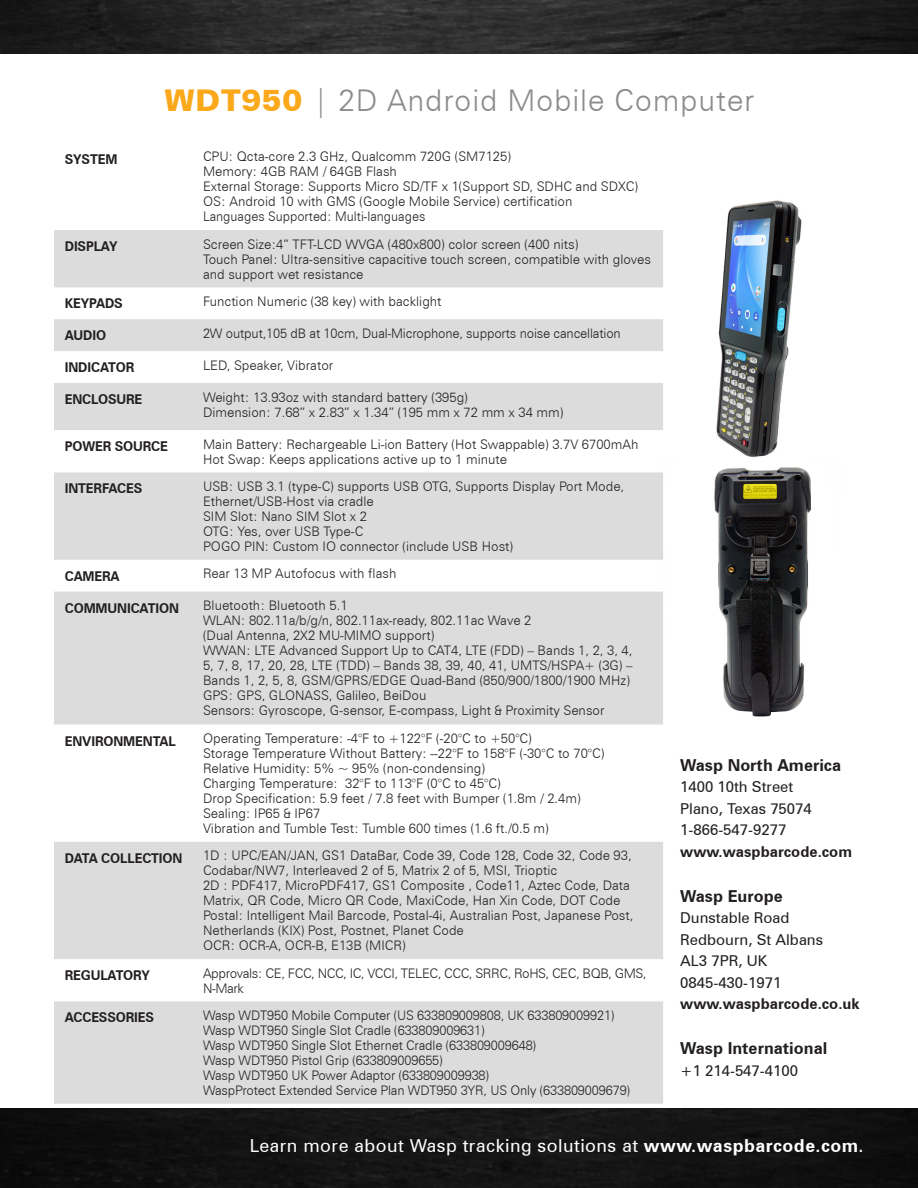
<style>
.page{position:relative;width:918px;height:1188px;background:#fff}
.page>*{position:absolute;margin:0;border:0;box-sizing:border-box;transform-origin:0 0}
.t1{font:300 30px "Zurich BT";letter-spacing:.025em;color:#8c8c8c}
.t2{font:18px "Zurich BT";letter-spacing:.025em;color:#fff}
.t3{font:700 16.5px "Zurich BT";color:#231f20}
.t4{font:15px "Zurich BT";color:#231f20}
.t5{font:700 15px "Zurich BT";color:#231f20}
.t6{font:700 13.5px "Zurich BT";letter-spacing:-.01em;color:#231f20;scale:.96 1}
.t7{font:300 13.2px/15px "Zurich BT";color:#231f20}
.t8{font:300 13.2px/15px "Zurich BT";letter-spacing:-.03em;color:#231f20}
.t9{font:300 13.2px "Zurich BT";color:#231f20;scale:.95 1}
.s1{font-weight:900;color:#fba81a}
.s2{font-weight:700}
</style>
<div class="page">
<div style="left:0;top:1109px;width:918px;height:79px;background:#131313"></div>
<img style="left:0;top:0;width:918px;height:54px">
<img style="left:716px;top:200px;width:86px;height:257px">
<img style="left:714px;top:467px;width:97px;height:250px">
<div style="left:54px;top:230px;width:609px;height:57px;background:#dcdcdc"></div>
<svg style="left:54px;top:319px;width:609px;height:785px;fill:#dcdcdc"></svg>
<p class="t1" style="left:165px;top:82px;width:591px"><span class="s1">WDT950</span> | 2D Android Mobile Computer</p>
<p class="t6" style="left:65px;top:151px;width:56px">SYSTEM</p>
<p class="t7" style="left:203px;top:149px;width:309px">CPU: Qcta-core 2.3 GHz, Qualcomm 720G (SM7125)</p>
<p class="t7" style="left:203px;top:164px;width:195px">Memory: 4GB RAM / 64GB Flash</p>
<p class="t7" style="left:203px;top:179px;width:436px">External Storage: Supports Micro SD/TF x 1(Support SD, SDHC and SDXC)</p>
<p class="t7" style="left:203px;top:194px;width:371px">OS: Android 10 with GMS (Google Mobile Service) certification</p>
<p class="t9" style="left:203px;top:209px;width:236px">Languages Supported: Multi-languages</p>
<p class="t6" style="left:65px;top:238px;width:57px">DISPLAY</p>
<p class="t7" style="left:203px;top:236px;width:377px">Screen Size:4” TFT-LCD WVGA (480x800) color screen (400 nits)</p>
<p class="t7" style="left:203px;top:251px;width:450px">Touch Panel: Ultra-sensitive capacitive touch screen, compatible with gloves and support wet resistance</p>
<p class="t6" style="left:65px;top:295px;width:62px">KEYPADS</p>
<p class="t7" style="left:203px;top:294px;width:240px">Function Numeric (38 key) with backlight</p>
<p class="t6" style="left:65px;top:327px;width:45px">AUDIO</p>
<p class="t7" style="left:203px;top:326px;width:419px">2W output,105 dB at 10cm, Dual-Microphone, supports noise cancellation</p>
<p class="t6" style="left:65px;top:359px;width:74px">INDICATOR</p>
<p class="t7" style="left:203px;top:357px;width:132px">LED, Speaker, Vibrator</p>
<p class="t6" style="left:65px;top:391px;width:82px">ENCLOSURE</p>
<p class="t7" style="left:203px;top:389px;width:266px">Weight: 13.93oz with standard battery (395g)</p>
<p class="t7" style="left:203px;top:404px;width:362px">Dimension: 7.68” x 2.83” x 1.34” (195 mm x 72 mm x 34 mm)</p>
<p class="t6" style="left:65px;top:438px;width:109px">POWER SOURCE</p>
<p class="t7" style="left:203px;top:436px;width:437px">Main Battery: Rechargeable Li-ion Battery (Hot Swappable) 3.7V 6700mAh</p>
<p class="t7" style="left:203px;top:451px;width:306px">Hot Swap: Keeps applications active up to 1 minute</p>
<p class="t6" style="left:65px;top:480px;width:82px">INTERFACES</p>
<p class="t7" style="left:203px;top:479px;width:423px">USB: USB 3.1 (type-C) supports USB OTG, Supports Display Port Mode,<br>Ethernet/USB-Host via cradle</p>
<p class="t7" style="left:203px;top:509px;width:165px">SIM Slot: Nano SIM Slot x 2</p>
<p class="t7" style="left:203px;top:524px;width:162px">OTG: Yes, over USB Type-C</p>
<p class="t7" style="left:203px;top:539px;width:312px">POGO PIN: Custom IO connector (include USB Host)</p>
<p class="t6" style="left:65px;top:568px;width:59px">CAMERA</p>
<p class="t7" style="left:203px;top:566px;width:195px">Rear 13 MP Autofocus with flash</p>
<p class="t6" style="left:65px;top:600px;width:121px">COMMUNICATION</p>
<p class="t7" style="left:203px;top:598px;width:146px">Bluetooth: Bluetooth 5.1</p>
<p class="t7" style="left:203px;top:613px;width:330px">WLAN: 802.11a/b/g/n, 802.11ax-ready, 802.11ac Wave 2</p>
<p class="t7" style="left:203px;top:628px;width:233px">(Dual Antenna, 2X2 MU-MIMO support)</p>
<p class="t7" style="left:203px;top:643px;width:431px;text-align:justify">WWAN: LTE Advanced Support Up to CAT4, LTE (FDD) – Bands 1, 2, 3, 4, 5, 7, 8, 17, 20, 28, LTE (TDD) – Bands 38, 39, 40, 41, UMTS/HSPA+ (3G) – Bands 1, 2, 5, 8, GSM/GPRS/EDGE Quad-Band (850/900/1800/1900 MHz)</p>
<p class="t7" style="left:203px;top:688px;width:225px">GPS: GPS, GLONASS, Galileo, BeiDou</p>
<p class="t7" style="left:203px;top:703px;width:403px">Sensors: Gyroscope, G-sensor, E-compass, Light &amp; Proximity Sensor</p>
<p class="t6" style="left:65px;top:733px;width:117px">ENVIRONMENTAL</p>
<p class="t7" style="left:203px;top:731px;width:330px">Operating Temperature: -4°F to +122°F (-20°C to +50°C)</p>
<p class="t7" style="left:203px;top:746px;width:403px">Storage Temperature Without Battery: --22°F to 158°F (-30°C to 70°C)</p>
<p class="t7" style="left:203px;top:761px;width:283px">Relative Humidity: 5% ~ 95% (non-condensing)</p>
<p class="t7" style="left:203px;top:776px;width:299px">Charging Temperature: 32°F to 113°F (0°C to 45°C)</p>
<p class="t7" style="left:203px;top:791px;width:379px">Drop Specification: 5.9 feet / 7.8 feet with Bumper (1.8m / 2.4m)</p>
<p class="t7" style="left:203px;top:806px;width:119px">Sealing: IP65 &amp; IP67</p>
<p class="t7" style="left:203px;top:821px;width:347px">Vibration and Tumble Test: Tumble 600 times (1.6 ft./0.5 m)</p>
<p class="t6" style="left:65px;top:850px;width:124px">DATA COLLECTION</p>
<p class="t7" style="left:203px;top:848px;width:430px">1D : UPC/EAN/JAN, GS1 DataBar, Code 39, Code 128, Code 32, Code 93,<br>Codabar/NW7, Interleaved 2 of 5, Matrix 2 of 5, MSI, Trioptic</p>
<p class="t7" style="left:203px;top:878px;width:429px">2D : PDF417, MicroPDF417, GS1 Composite , Code11, Aztec Code, Data<br>Matrix, QR Code, Micro QR Code, MaxiCode, Han Xin Code, DOT Code</p>
<p class="t7" style="left:203px;top:908px;width:432px">Postal: Intelligent Mail Barcode, Postal-4i, Australian Post, Japanese Post,<br>Netherlands (KIX) Post, Postnet, Planet Code</p>
<p class="t7" style="left:203px;top:938px;width:204px">OCR: OCR-A, OCR-B, E13B (MICR)</p>
<p class="t6" style="left:65px;top:967px;width:90px">REGULATORY</p>
<p class="t8" style="left:203px;top:965px;width:445px">Approvals: CE, FCC, NCC, IC, VCCI, TELEC, CCC, SRRC, RoHS, CEC, BQB, GMS,<br>N-Mark</p>
<p class="t6" style="left:65px;top:1009px;width:94px">ACCESSORIES</p>
<p class="t7" style="left:203px;top:1008px;width:413px">Wasp WDT950 Mobile Computer (US 633809009808, UK 633809009921)</p>
<p class="t7" style="left:203px;top:1023px;width:283px">Wasp WDT950 Single Slot Cradle (633809009631)</p>
<p class="t7" style="left:203px;top:1038px;width:335px">Wasp WDT950 Single Slot Ethernet Cradle (633809009648)</p>
<p class="t7" style="left:203px;top:1053px;width:241px">Wasp WDT950 Pistol Grip (633809009655)</p>
<p class="t7" style="left:203px;top:1068px;width:288px">Wasp WDT950 UK Power Adaptor (633809009938)</p>
<p class="t7" style="left:203px;top:1083px;width:429px">WaspProtect Extended Service Plan WDT950 3YR, US Only (633809009679)</p>
<p class="t3" style="left:680px;top:755px;width:163px">Wasp North America</p>
<p class="t4" style="left:680px;top:778px;width:115px">1400 10th Street</p>
<p class="t4" style="left:680px;top:799px;width:133px">Plano, Texas 75074</p>
<p class="t4" style="left:680px;top:821px;width:108px">1-866-547-9277</p>
<p class="t5" style="left:680px;top:842px;width:173px">www.waspbarcode.com</p>
<p class="t3" style="left:680px;top:886px;width:104px">Wasp Europe</p>
<p class="t4" style="left:680px;top:909px;width:111px">Dunstable Road</p>
<p class="t4" style="left:680px;top:930px;width:144px">Redbourn, St Albans</p>
<p class="t4" style="left:680px;top:952px;width:89px">AL3 7PR, UK</p>
<p class="t4" style="left:680px;top:973px;width:103px">0845-430-1971</p>
<p class="t5" style="left:680px;top:995px;width:181px">www.waspbarcode.co.uk</p>
<p class="t3" style="left:680px;top:1038px;width:149px">Wasp International</p>
<p class="t4" style="left:680px;top:1061px;width:119px">+1 214-547-4100</p>
<h2 class="t2" style="left:250px;top:1134px;width:615px">Learn more about Wasp tracking solutions at <span class="s2">www.waspbarcode.com</span>.</h2>
</div>
